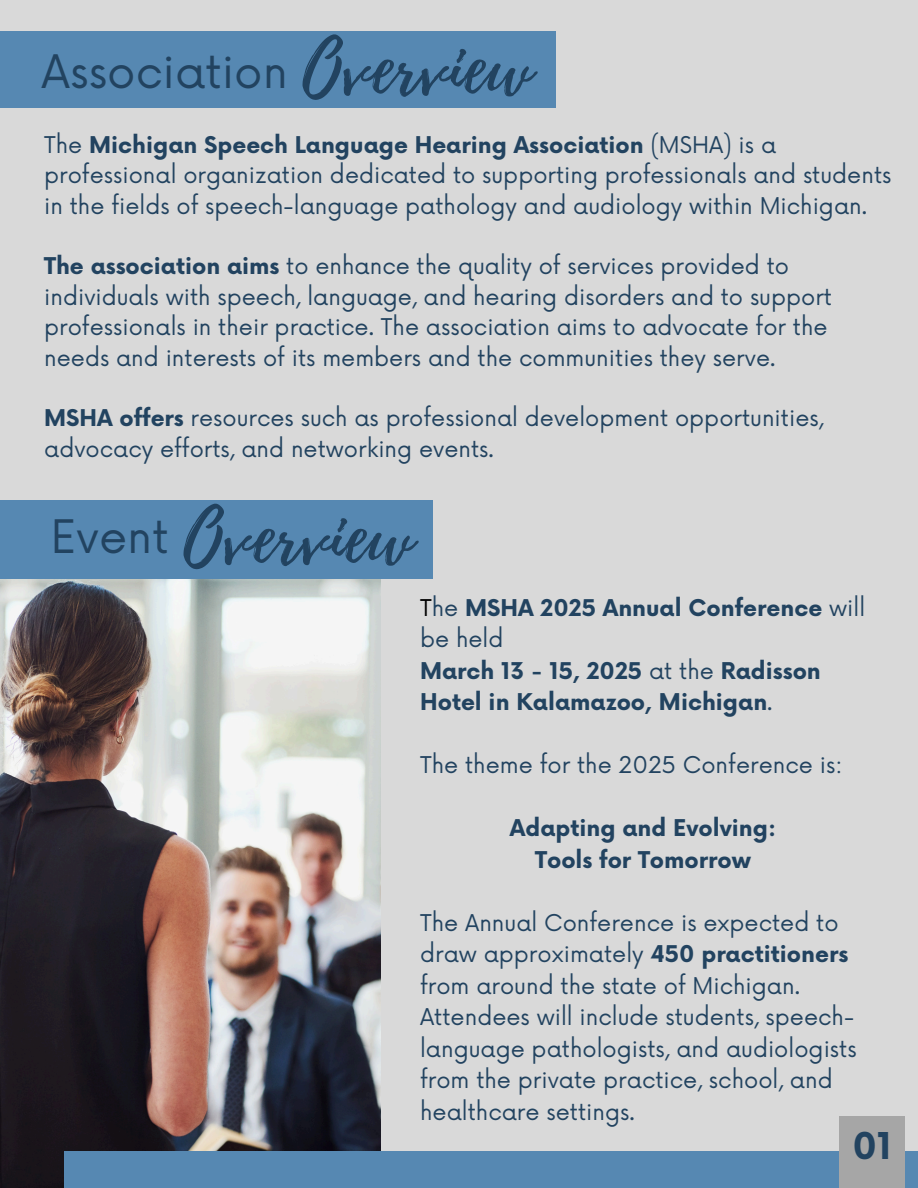
<style>
.page{position:relative;width:918px;height:1188px;background:#d9d9d9}
.page>*{position:absolute;margin:0;border:0;box-sizing:border-box;transform-origin:0 0}
.t1{font:73.5px "Playlist Script";color:#224360}
.t2{font:45px "Now";color:#224360}
.t3{font:700 36px "Now";color:#224360}
.t4{font:22.5px/30.3px "Now";color:#224360}
.t5{font:700 22.5px/31.5px "Now";color:#224360}
.s1{font-weight:700}
.s2{font-weight:400;color:#000}
.s3{font-weight:400}
</style>
<div class="page">
<img style="left:0;top:578px;width:380px;height:610px">
<div style="left:64px;top:1151px;width:854px;height:37px;background:#5688b2"></div>
<div style="left:0;top:31px;width:555px;height:77px;background:#5688b2"></div>
<div style="left:840px;top:1116px;width:65px;height:72px;background:#a6a6a6"></div>
<div style="left:0;top:500px;width:433px;height:78px;background:#5688b2"></div>
<h3 class="t2" style="left:42px;top:47px;width:248px">Association</h3>
<h2 class="t1" style="left:302px;top:15px;width:231px">Overview</h2>
<p class="t4" style="left:44px;top:131px;width:849px">The <span class="s1">Michigan Speech Language Hearing Association</span> (MSHA) is a professional organization dedicated to supporting professionals and students in the fields of speech-language pathology and audiology within Michigan.</p>
<p class="t4" style="left:44px;top:252px;width:789px"><span class="s1">The association aims</span> to enhance the quality of services provided to individuals with speech, language, and hearing disorders and to support professionals in their practice. The association aims to advocate for the needs and interests of its members and the communities they serve.</p>
<h1 class="t4" style="left:44px;top:404px;width:781px"><span class="s1">MSHA offers</span> resources such as professional development opportunities, advocacy efforts, and networking events.</h1>
<p class="t2" style="left:50px;top:511px;width:120px">Event</p>
<p class="t1" style="left:183px;top:484px;width:231px">Overview</p>
<h2 class="t5" style="left:420px;top:593px;width:447px"><span class="s2">T</span><span class="s3">he</span> MSHA 2025 Annual Conference <span class="s3">will be held</span></h2>
<p class="t5" style="left:420px;top:656px;width:402px">March 13 - 15, 2025 <span class="s3">at the</span> Radisson<br>Hotel in Kalamazoo, Michigan<span class="s3">.</span></p>
<p class="t4" style="left:420px;top:751px;width:424px">The theme for the 2025 Conference is:</p>
<p class="t5" style="left:510px;top:814px;width:268px;text-align:center">Adapting and Evolving:<br>Tools for Tomorrow</p>
<p class="t4" style="left:420px;top:908px;width:438px;line-height:31.5px">The Annual Conference is expected to draw approximately <span class="s1">450 practitioners </span>from around the state of Michigan.<br>Attendees will include students, speech&shy;language pathologists, and audiologists from the private practice, school, and healthcare settings.</p>
<p class="t3" style="left:853px;top:1126px;width:41px">01</p>
</div>
